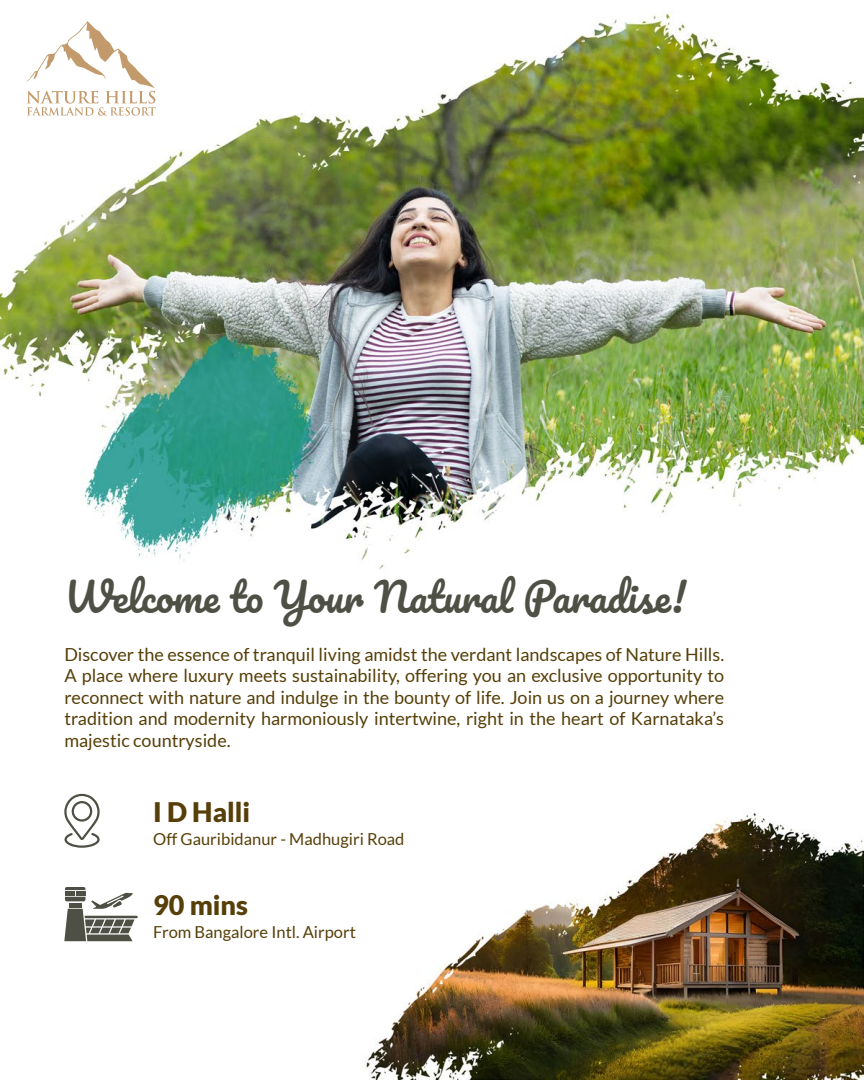
<style>
.page{position:relative;width:864px;height:1080px;background:#fff}
.page>*{position:absolute;margin:0;border:0;box-sizing:border-box;transform-origin:0 0}
.t1{font:39.6px "Pacifico";color:#4e5045}
.t2{font:900 27px "Lato";color:#563f08}
.t3{font:18px/21.6px "Lato";color:#563f08;text-align:justify}
.t4{font:16.5px "Lato";color:#563f08}
</style>
<div class="page">
<img style="left:0;top:11px;width:864px;height:1069px">
<svg style="left:26px;top:21px;width:130px;height:95px"></svg>
<svg style="left:64px;top:794px;width:36px;height:54px"></svg>
<svg style="left:64px;top:887px;width:74px;height:54px"></svg>
<h1 class="t1" style="left:64px;top:576px;width:623px">Welcome to Your Natural Paradise!</h1>
<p class="t3" style="left:64px;top:643px;width:661px">Discover the essence of tranquil living amidst the verdant landscapes of Nature Hills.<br>A place where luxury meets sustainability, offering you an exclusive opportunity to reconnect with nature and indulge in the bounty of life. Join us on a journey where tradition and modernity harmoniously intertwine, right in the heart of Karnataka’s majestic countryside.</p>
<h2 class="t2" style="left:153px;top:796px;width:99px">I D Halli</h2>
<p class="t4" style="left:153px;top:830px;width:253px">Off Gauribidanur - Madhugiri Road</p>
<h2 class="t2" style="left:153px;top:889px;width:97px">90 mins</h2>
<p class="t4" style="left:153px;top:923px;width:204px">From Bangalore Intl. Airport</p>
</div>
